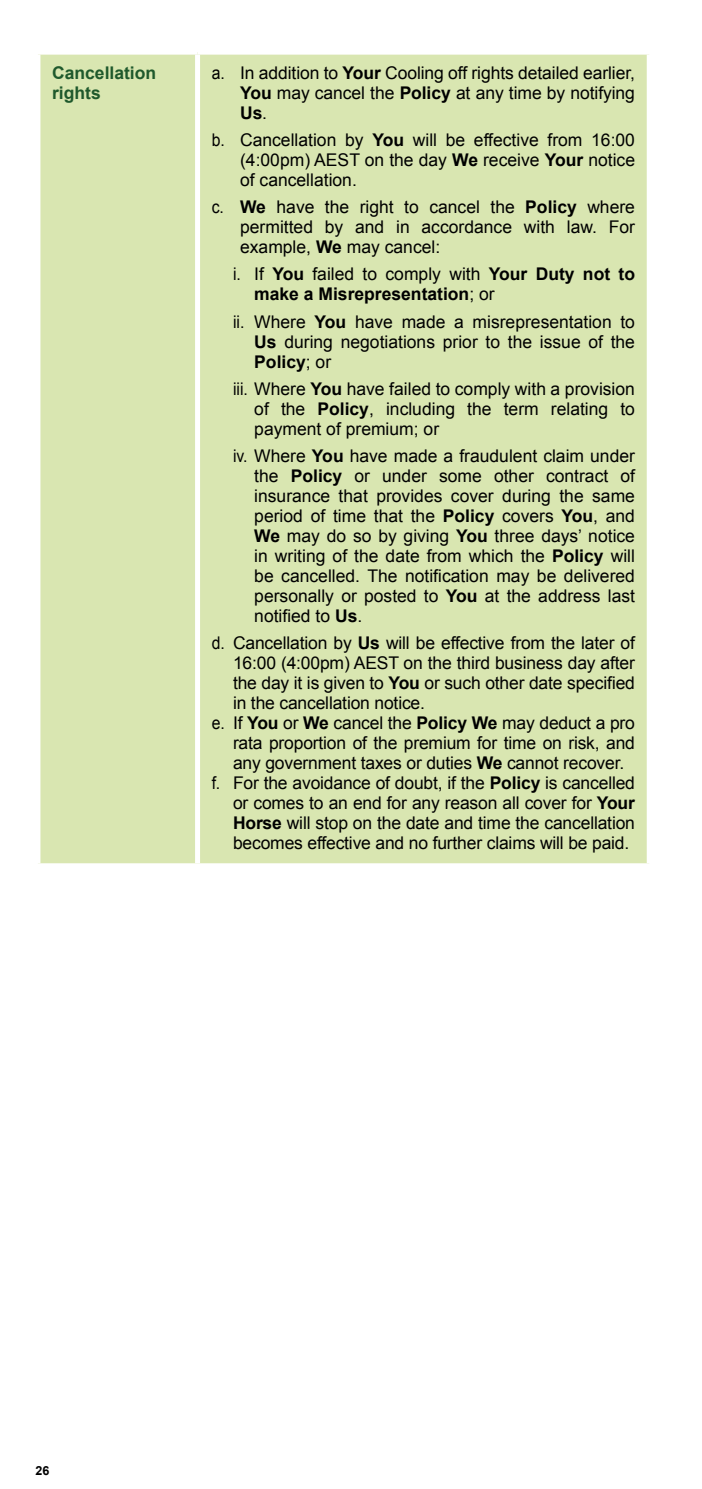
<style>
.page{position:relative;width:702px;height:1489px;background:#fff}
.page>*{position:absolute;margin:0;border:0;box-sizing:border-box;transform-origin:0 0}
.t1{font:17.5px/20px "Arial";letter-spacing:-.01em;color:#000;text-align:justify;scale:.9 1}
.t2{font:17.5px "Arial";letter-spacing:-.01em;color:#000}
.t3{font:700 17.5px/20px "Arial";color:#000}
.t4{font:700 17.5px/19.8px "Arial";color:#1f592c}
.t5{font:700 12.5px "Arial";color:#000}
.s1{font-weight:700}
.s2{font-weight:400}
</style>
<div class="page">
<div style="left:40px;top:55px;width:606px;height:808px;background:#d9e6b1"></div>
<div style="left:195px;top:55px;width:5px;height:808px;background:#fff"></div>
<p class="t4" style="left:52px;top:64px;width:106px">Cancellation rights</p>
<p class="t1" style="left:240px;top:63px;width:440px;text-indent:-28px">a. In addition to <span class="s1">Your</span> Cooling off rights detailed earlier, <span class="s1">You</span> may cancel the <span class="s1">Policy</span> at any time by notifying <span class="s1">Us</span>.</p>
<p class="t1" style="left:240px;top:130px;width:440px;text-indent:-28px">b. Cancellation by <span class="s1">You</span> will be effective from 16:00 (4:00pm) AEST on the day <span class="s1">We</span> receive <span class="s1">Your</span> notice of cancellation.</p>
<p class="t1" style="left:240px;top:197px;width:440px;text-indent:-28px">c. <span class="s1">We</span> have the right to cancel the <span class="s1">Policy</span> where permitted by and in accordance with law. For example, <span class="s1">We</span> may cancel:</p>
<p class="t3" style="left:254px;top:265px;width:382px;text-indent:-21px"><span class="s2">i. If</span> You <span class="s2">failed to comply with</span> Your Duty not to make a Misrepresentation<span class="s2">; or</span></p>
<p class="t1" style="left:254px;top:311px;width:424px;text-indent:-21px">ii. Where <span class="s1">You</span> have made a misrepresentation to <span class="s1">Us</span> during negotiations prior to the issue of the <span class="s1">Policy</span>; or</p>
<p class="t1" style="left:254px;top:378px;width:424px;text-indent:-21px">iii. Where <span class="s1">You</span> have failed to comply with a provision of the <span class="s1">Policy</span>, including the term relating to payment of premium; or</p>
<p class="t1" style="left:254px;top:446px;width:424px;text-indent:-21px">iv. Where <span class="s1">You</span> have made a fraudulent claim under the <span class="s1">Policy</span> or under some other contract of insurance that provides cover during the same period of time that the <span class="s1">Policy</span> covers <span class="s1">You</span>, and <span class="s1">We</span> may do so by giving <span class="s1">You</span> three days’ notice in writing of the date from which the <span class="s1">Policy</span> will be cancelled. The notification may be delivered personally or posted to <span class="s1">You</span> at the address last notified to <span class="s1">Us</span>.</p>
<p class="t1" style="left:212px;top:633px;width:472px">d. Cancellation by <span class="s1">Us</span> will be effective from the later of</p>
<p class="t2" style="left:233px;top:651px;width:403px">16:00 (4:00pm) AEST on the third business day after</p>
<p class="t2" style="left:233px;top:671px;width:403px">the day it is given to <span class="s1">You</span> or such other date specified</p>
<p class="t2" style="left:233px;top:691px;width:193px">in the cancellation notice.</p>
<p class="t1" style="left:212px;top:713px;width:472px">e. If <span class="s1">You</span> or <span class="s1">We</span> cancel the <span class="s1">Policy We</span> may deduct a pro</p>
<p class="t2" style="left:233px;top:731px;width:403px">rata proportion of the premium for time on risk, and</p>
<p class="t2" style="left:233px;top:751px;width:393px">any government taxes or duties <span class="s1">We</span> cannot recover.</p>
<p class="t1" style="left:212px;top:773px;width:472px">f. For the avoidance of doubt, if the <span class="s1">Policy</span> is cancelled</p>
<p class="t2" style="left:233px;top:791px;width:403px">or comes to an end for any reason all cover for <span class="s1">Your</span></p>
<p class="t2" style="left:233px;top:811px;width:403px"><span class="s1">Horse</span> will stop on the date and time the cancellation</p>
<p class="t2" style="left:233px;top:831px;width:398px">becomes effective and no further claims will be paid.</p>
<p class="t5" style="left:35px;top:1461px;width:15px">26</p>
</div>
